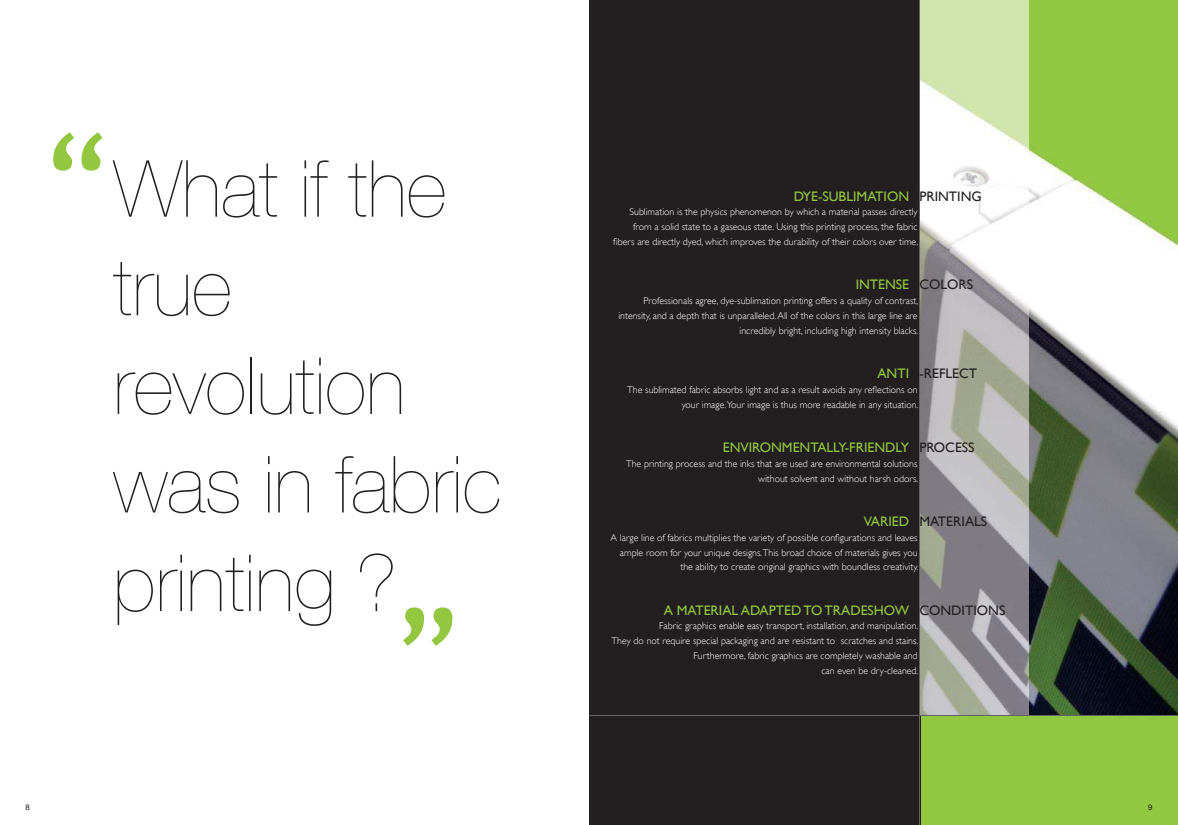
<style>
.page{position:relative;width:1178px;height:825px;background:#fff}
.page>*{position:absolute;margin:0;border:0;box-sizing:border-box;transform-origin:0 0}
.t1{font:200 78.9px/98.6px "Helvetica Neue";color:#231f20}
.t2{font:13.8px "Gill Sans";color:#92c73f}
.t3{font:13.8px "Gill Sans";color:#231f20}
.t4{font:300 9.9px/14.9px "Gill Sans";color:#fff;text-align:right}
.t5{font:7.95px "Helvetica Neue";color:#231f20}
</style>
<div class="page">
<div style="left:920px;top:0;width:258px;height:825px;background:#92c740"></div>
<img style="left:1028px;top:0;width:150px;height:715px">
<img style="left:920px;top:0;width:108px;height:715px">
<div style="left:589px;top:0;width:331px;height:825px;background:#231f20"></div>
<hr style="left:919px;top:0;width:1px;height:825px;background:#636366">
<hr style="left:589px;top:715px;width:589px;height:1px;background:#636366">
<svg style="left:53px;top:132px;width:49px;height:39px"></svg>
<svg style="left:403px;top:607px;width:49px;height:39px"></svg>
<h1 class="t1" style="left:113px;top:146px;width:390px">What if the true revolution was in fabric printing ?</h1>
<h2 class="t2" style="left:794px;top:190px;width:117px">DYE-SUBLIMATION</h2>
<p class="t4" style="left:613px;top:205px;width:307px">Sublimation is the physics phenomenon by which a material passes directly from a solid state to a gaseous state. Using this printing process, the fabric fibers are directly dyed, which improves the durability of their colors over time.</p>
<h2 class="t2" style="left:856px;top:279px;width:55px">INTENSE</h2>
<p class="t4" style="left:618px;top:294px;width:301px">Professionals agree, dye-sublimation printing offers a quality of contrast, intensity, and a depth that is unparalleled. All of the colors in this large line are incredibly bright, including high intensity blacks.</p>
<h2 class="t2" style="left:877px;top:368px;width:33px">ANTI</h2>
<p class="t4" style="left:627px;top:383px;width:293px">The sublimated fabric absorbs light and as a result avoids any reflections on your image.Your image is thus more readable in any situation.</p>
<h2 class="t2" style="left:723px;top:442px;width:188px">ENVIRONMENTALLY-FRIENDLY</h2>
<p class="t4" style="left:626px;top:457px;width:294px">The printing process and the inks that are used are environmental solutions without solvent and without harsh odors.</p>
<h2 class="t2" style="left:864px;top:515px;width:47px">VARIED</h2>
<p class="t4" style="left:611px;top:531px;width:309px">A large line of fabrics multiplies the variety of possible configurations and leaves ample room for your unique designs.This broad choice of materials gives you the ability to create original graphics with boundless creativity.</p>
<h2 class="t2" style="left:664px;top:604px;width:247px">A MATERIAL ADAPTED TO TRADESHOW</h2>
<p class="t4" style="left:612px;top:619px;width:308px">Fabric graphics enable easy transport, installation, and manipulation.<br>They do not require special packaging and are resistant to scratches and stains.<br>Furthermore, fabric graphics are completely washable and<br>can even be dry-cleaned.</p>
<h2 class="t3" style="left:919px;top:190px;width:64px">PRINTING</h2>
<h2 class="t3" style="left:919px;top:279px;width:55px">COLORS</h2>
<h2 class="t3" style="left:919px;top:368px;width:59px">-REFLECT</h2>
<h2 class="t3" style="left:919px;top:442px;width:57px">PROCESS</h2>
<h2 class="t3" style="left:919px;top:515px;width:69px">MATERIALS</h2>
<h2 class="t3" style="left:919px;top:604px;width:87px">CONDITIONS</h2>
<p class="t5" style="left:26px;top:802px;width:6px">8</p>
<p class="t5" style="left:1148px;top:802px;width:6px">9</p>
</div>
